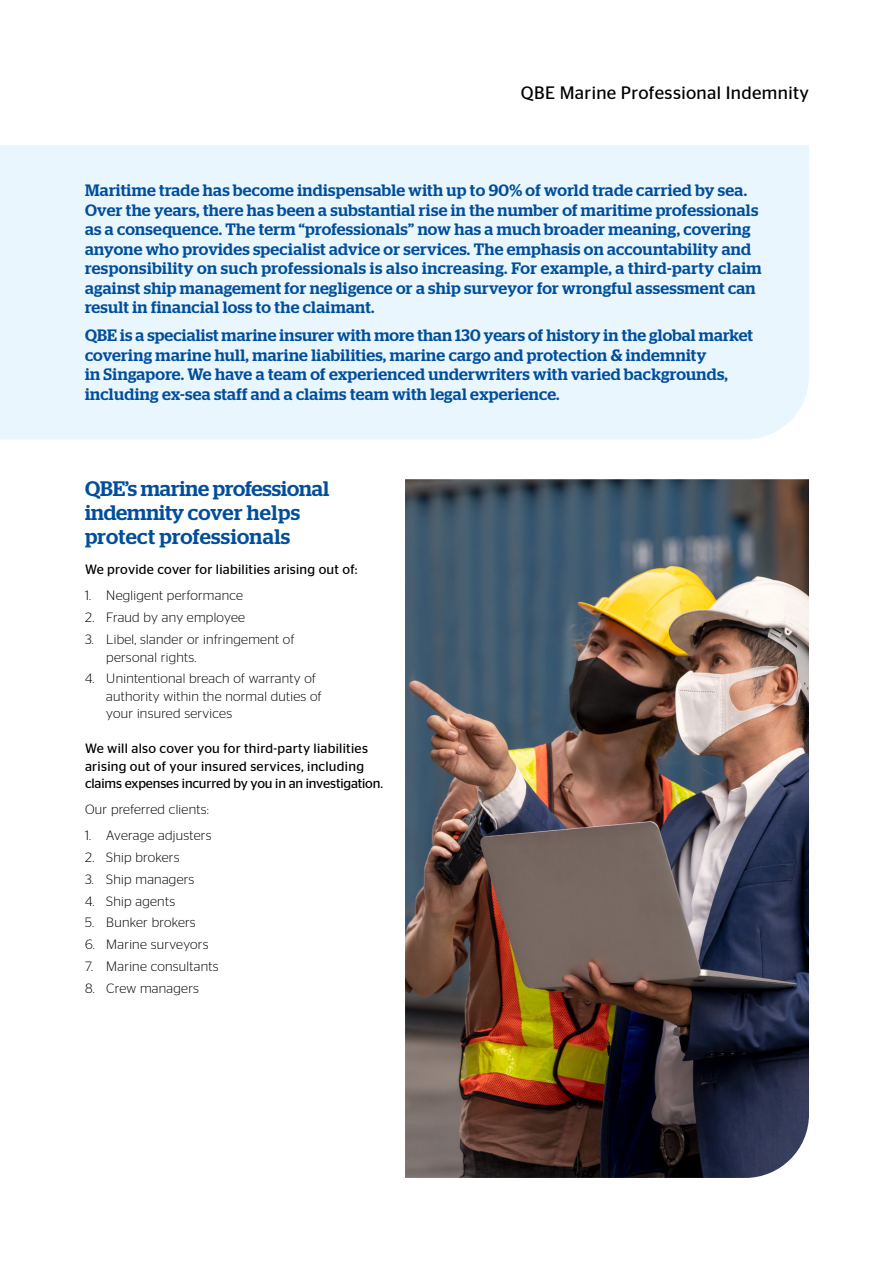
<style>
.page{position:relative;width:893px;height:1263px;background:#fff}
.page>*{position:absolute;margin:0;border:0;box-sizing:border-box;transform-origin:0 0}
.t1{font:500 21px/24px "Stag";color:#004e9b}
.t2{font:18px "Stag Sans";letter-spacing:.02em;color:#000}
.t3{font:500 16.5px/19.5px "Stag";letter-spacing:.02em;color:#004e9b}
.t4{font:300 13.5px/17.5px "Stag Sans";letter-spacing:.02em;color:#000}
.t5{font:13.5px/17.5px "Stag Sans";letter-spacing:.02em;color:#000}
</style>
<div class="page">
<div style="left:0;top:145px;width:809px;height:294px;background:#eaf6fe"></div>
<img style="left:405px;top:479px;width:404px;height:699px">
<p class="t2" style="left:521px;top:83px;width:290px">QBE Marine Professional Indemnity</p>
<p class="t3" style="left:85px;top:180px;width:678px">Maritime trade has become indispensable with up to 90% of world trade carried by sea.<br>Over the years, there has been a substantial rise in the number of maritime professionals as a consequence. The term “professionals” now has a much broader meaning, covering anyone who provides specialist advice or services. The emphasis on accountability and responsibility on such professionals is also increasing. For example, a third-party claim against ship management for negligence or a ship surveyor for wrongful assessment can result in financial loss to the claimant.</p>
<p class="t3" style="left:85px;top:325px;width:669px">QBE is a specialist marine insurer with more than 130 years of history in the global market covering marine hull, marine liabilities, marine cargo and protection &amp; indemnity<br>in Singapore. We have a team of experienced underwriters with varied backgrounds, including ex-sea staff and a claims team with legal experience.</p>
<p class="t1" style="left:85px;top:476px;width:246px">QBE’s marine professional indemnity cover helps protect professionals</p>
<p class="t5" style="left:85px;top:561px;width:274px">We provide cover for liabilities arising out of:</p>
<p class="t4" style="left:85px;top:587px;width:160px">1. Negligent performance</p>
<p class="t4" style="left:85px;top:608px;width:162px">2. Fraud by any employee</p>
<p class="t4" style="left:106px;top:630px;width:190px;text-indent:-21px">3. Libel, slander or infringement of personal rights.</p>
<p class="t4" style="left:106px;top:670px;width:217px;text-indent:-21px">4. Unintentional breach of warranty of authority within the normal duties of your insured services</p>
<p class="t5" style="left:85px;top:739px;width:299px">We will also cover you for third-party liabilities arising out of your insured services, including claims expenses incurred by you in an investigation.</p>
<p class="t4" style="left:85px;top:800px;width:125px">Our preferred clients:</p>
<p class="t4" style="left:85px;top:826px;width:128px">1. Average adjusters</p>
<p class="t4" style="left:85px;top:848px;width:96px">2. Ship brokers</p>
<p class="t4" style="left:85px;top:870px;width:111px">3. Ship managers</p>
<p class="t4" style="left:85px;top:892px;width:92px">4. Ship agents</p>
<p class="t4" style="left:85px;top:914px;width:112px">5. Bunker brokers</p>
<p class="t4" style="left:85px;top:936px;width:125px">6. Marine surveyors</p>
<p class="t4" style="left:85px;top:957px;width:135px">7. Marine consultants</p>
<p class="t4" style="left:85px;top:979px;width:115px">8. Crew managers</p>
</div>
